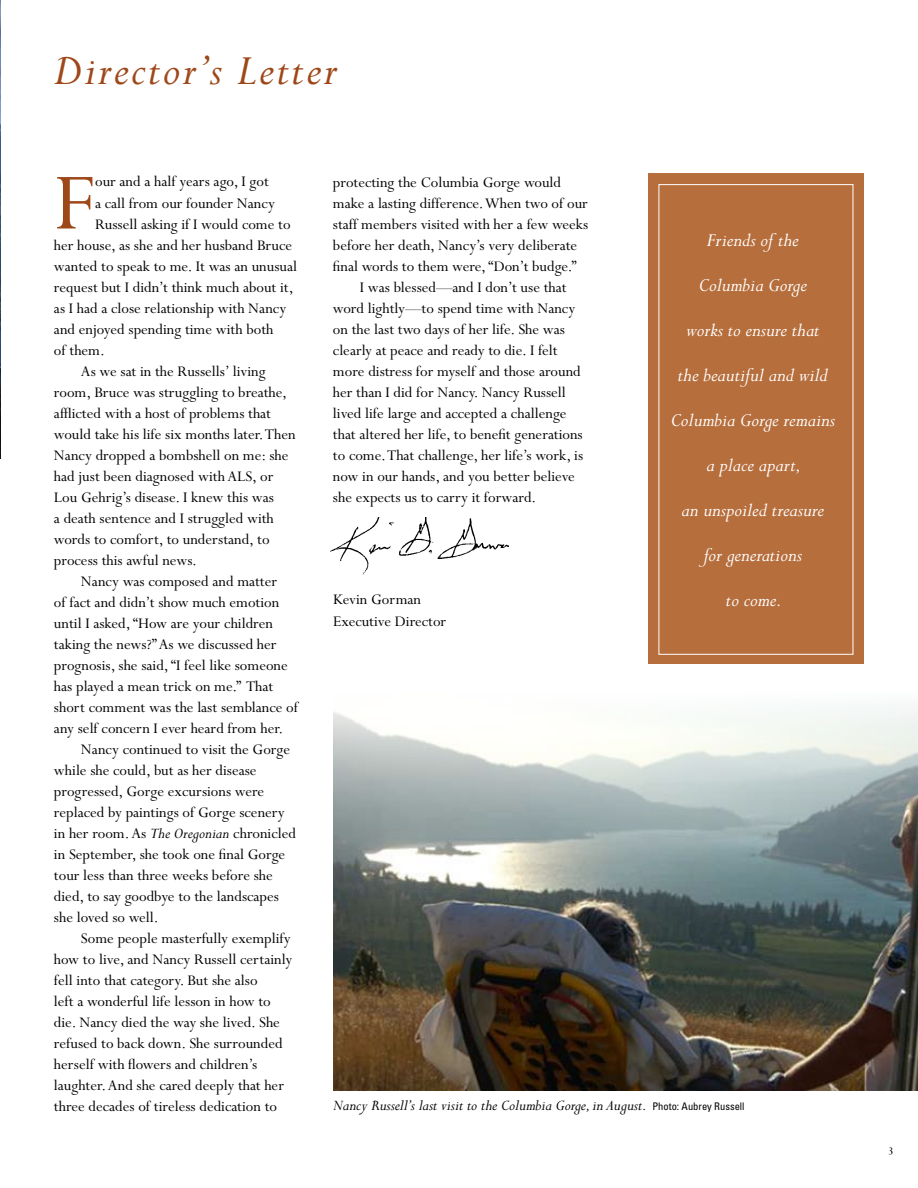
<style>
.page{position:relative;width:918px;height:1188px;background:#fff}
.page>*{position:absolute;margin:0;border:0;box-sizing:border-box;transform-origin:0 0}
.t1{font:89.85px "Perpetua";color:#9e481a}
.t2{font:italic 48px "Perpetua";letter-spacing:.05em;color:#9e481a}
.t3{font:italic 21px/45px "Perpetua";color:#fff;text-align:center}
.t4{font:16.5px/21.6px "Perpetua";color:#000}
.t5{font:italic 16.5px "Perpetua";color:#000}
.t6{font:13.5px "Perpetua SC";color:#000}
.s1{font-style:italic}
.s2{font-family:"Univers";font-style:normal;font-stretch:condensed;font-size:10.5px}
</style>
<div class="page">
<div style="left:648px;top:173px;width:216px;height:491px;background:#b66e3c"></div>
<img style="left:333px;top:706px;width:585px;height:385px">
<img style="left:0;top:0;width:1px;height:458px">
<img style="left:330px;top:518px;width:179px;height:57px">
<h2 class="t2" style="left:54px;top:46px;width:285px">Director’s Letter</h2>
<h1 class="t1" style="left:54px;top:156px;width:43px">F</h1>
<p class="t4" style="left:95px;top:172px;width:175px">our and a half years ago, I got</p>
<p class="t4" style="left:95px;top:193px;width:181px">a call from our founder Nancy</p>
<p class="t4" style="left:95px;top:214px;width:197px">Russell asking if I would come to</p>
<p class="t4" style="left:54px;top:235px;width:240px">her house, as she and her husband Bruce</p>
<p class="t4" style="left:54px;top:256px;width:245px">wanted to speak to me. It was an unusual</p>
<p class="t4" style="left:54px;top:277px;width:241px">request but I didn’t think much about it,</p>
<p class="t4" style="left:54px;top:298px;width:234px">as I had a close relationship with Nancy</p>
<p class="t4" style="left:54px;top:319px;width:221px">and enjoyed spending time with both</p>
<p class="t4" style="left:54px;top:340px;width:52px">of them.</p>
<p class="t4" style="left:81px;top:361px;width:186px">As we sat in the Russells’ living</p>
<p class="t4" style="left:54px;top:382px;width:234px">room, Bruce was struggling to breathe,</p>
<p class="t4" style="left:54px;top:403px;width:218px">afflicted with a host of problems that</p>
<p class="t4" style="left:54px;top:424px;width:243px">would take his life six months later. Then</p>
<p class="t4" style="left:54px;top:445px;width:236px">Nancy dropped a bombshell on me: she</p>
<p class="t4" style="left:54px;top:466px;width:221px">had just been diagnosed with ALS, or</p>
<p class="t4" style="left:54px;top:487px;width:222px">Lou Gehrig’s disease. I knew this was</p>
<p class="t4" style="left:54px;top:508px;width:221px">a death sentence and I struggled with</p>
<p class="t4" style="left:54px;top:529px;width:217px">words to comfort, to understand, to</p>
<p class="t4" style="left:54px;top:550px;width:145px">process this awful news.</p>
<p class="t4" style="left:81px;top:571px;width:198px">Nancy was composed and matter</p>
<p class="t4" style="left:54px;top:592px;width:227px">of fact and didn’t show much emotion</p>
<p class="t4" style="left:54px;top:613px;width:221px">until I asked, “How are your children</p>
<p class="t4" style="left:54px;top:634px;width:224px">taking the news?” As we discussed her</p>
<p class="t4" style="left:54px;top:655px;width:235px">prognosis, she said, “I feel like someone</p>
<p class="t4" style="left:54px;top:676px;width:221px">has played a mean trick on me.” That</p>
<p class="t4" style="left:54px;top:697px;width:246px">short comment was the last semblance of</p>
<p class="t4" style="left:54px;top:718px;width:231px">any self concern I ever heard from her.</p>
<p class="t4" style="left:81px;top:739px;width:211px">Nancy continued to visit the Gorge</p>
<p class="t4" style="left:54px;top:760px;width:204px">while she could, but as her disease</p>
<p class="t4" style="left:54px;top:781px;width:212px">progressed, Gorge excursions were</p>
<p class="t4" style="left:54px;top:802px;width:232px">replaced by paintings of Gorge scenery</p>
<p class="t4" style="left:54px;top:823px;width:243px">in her room. As <span class="s1">The Oregonian</span> chronicled</p>
<p class="t4" style="left:54px;top:844px;width:233px">in September, she took one final Gorge</p>
<p class="t4" style="left:54px;top:865px;width:220px">tour less than three weeks before she</p>
<p class="t4" style="left:54px;top:886px;width:227px">died, to say goodbye to the landscapes</p>
<p class="t4" style="left:54px;top:907px;width:106px">she loved so well.</p>
<p class="t4" style="left:81px;top:928px;width:211px">Some people masterfully exemplify</p>
<p class="t4" style="left:54px;top:949px;width:240px">how to live, and Nancy Russell certainly</p>
<p class="t4" style="left:54px;top:970px;width:205px">fell into that category. But she also</p>
<p class="t4" style="left:54px;top:991px;width:218px">left a wonderful life lesson in how to</p>
<p class="t4" style="left:54px;top:1012px;width:228px">die. Nancy died the way she lived. She</p>
<p class="t4" style="left:54px;top:1033px;width:230px">refused to back down. She surrounded</p>
<p class="t4" style="left:54px;top:1054px;width:205px">herself with flowers and children’s</p>
<p class="t4" style="left:54px;top:1075px;width:232px">laughter. And she cared deeply that her</p>
<p class="t4" style="left:54px;top:1096px;width:225px">three decades of tireless dedication to</p>
<p class="t4" style="left:333px;top:172px;width:230px">protecting the Columbia Gorge would</p>
<p class="t4" style="left:333px;top:193px;width:257px">make a lasting difference. When two of our</p>
<p class="t4" style="left:333px;top:214px;width:257px">staff members visited with her a few weeks</p>
<p class="t4" style="left:333px;top:235px;width:246px">before her death, Nancy’s very deliberate</p>
<p class="t4" style="left:333px;top:256px;width:245px">final words to them were, “Don’t budge.”</p>
<p class="t4" style="left:360px;top:277px;width:208px">I was blessed—and I don’t use that</p>
<p class="t4" style="left:333px;top:298px;width:244px">word lightly—to spend time with Nancy</p>
<p class="t4" style="left:333px;top:319px;width:233px">on the last two days of her life. She was</p>
<p class="t4" style="left:333px;top:340px;width:226px">clearly at peace and ready to die. I felt</p>
<p class="t4" style="left:333px;top:361px;width:249px">more distress for myself and those around</p>
<p class="t4" style="left:333px;top:382px;width:234px">her than I did for Nancy. Nancy Russell</p>
<p class="t4" style="left:333px;top:403px;width:235px">lived life large and accepted a challenge</p>
<p class="t4" style="left:333px;top:424px;width:251px">that altered her life, to benefit generations</p>
<p class="t4" style="left:333px;top:445px;width:252px">to come. That challenge, her life’s work, is</p>
<p class="t4" style="left:333px;top:466px;width:243px">now in our hands, and you better believe</p>
<p class="t4" style="left:333px;top:487px;width:205px">she expects us to carry it forward.</p>
<p class="t4" style="left:333px;top:589px;width:115px">Kevin Gorman<br>Executive Director</p>
<p class="t3" style="left:671px;top:218px;width:166px">Friends of the<br>Columbia Gorge<br>works to ensure that<br>the beautiful and wild<br>Columbia Gorge remains a place apart,<br>an unspoiled treasure for generations<br>to come.</p>
<p class="t5" style="left:333px;top:1097px;width:413px">Nancy Russell’s last visit to the Columbia Gorge, in August. <span class="s2">Photo: Aubrey Russell</span></p>
<p class="t6" style="left:888px;top:1142px;width:8px">3</p>
</div>
